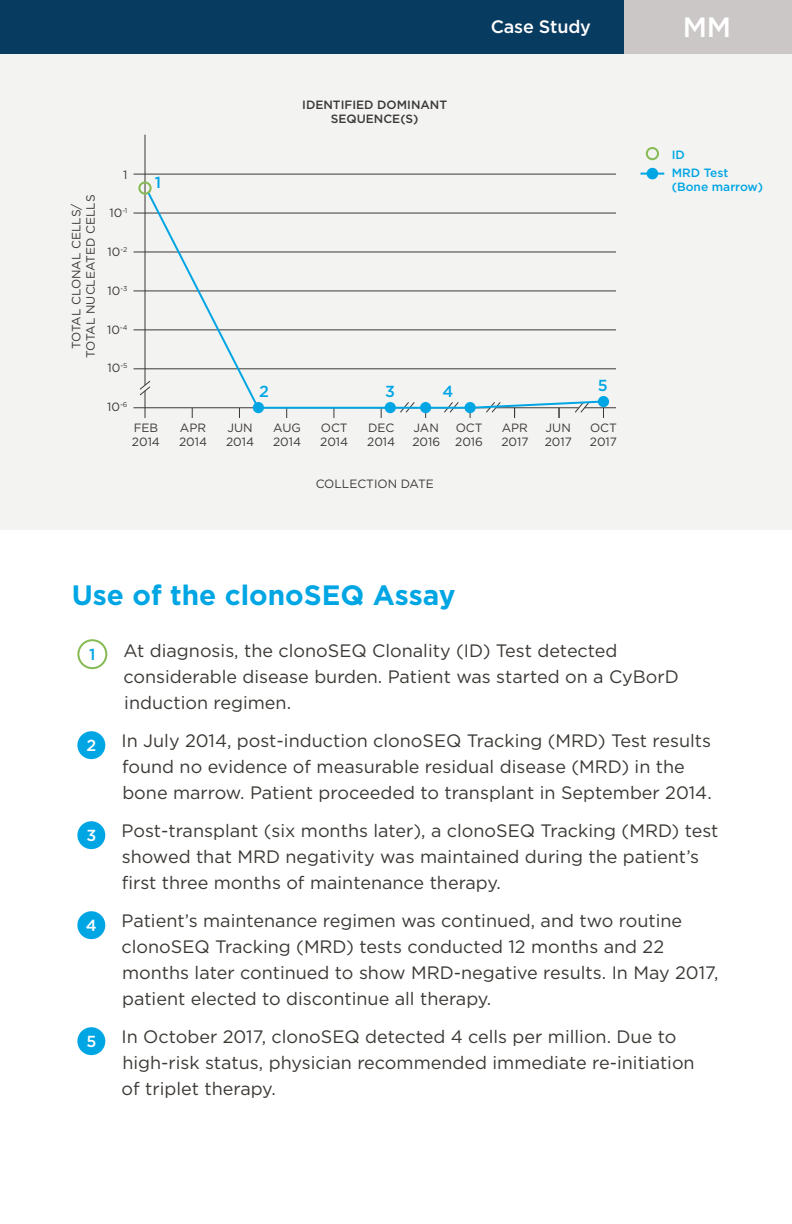
<style>
.page{position:relative;width:792px;height:1224px;background:#fff}
.page>*{position:absolute;margin:0;border:0;box-sizing:border-box;transform-origin:0 0}
.Header_3{font:700 28px "Gotham";color:#00a6e4}
.t1{font:500 28px "Gotham";color:#fff}
.Body_Copy{font:18px/26px "Gotham";color:#3c3935}
.t2{font:500 18px "Gotham";letter-spacing:-.01em;color:#fff}
.Label_1{font:500 16px "Gotham";color:#00a6e4}
.Label_1-2{font:500 16px "Gotham";color:#fff}
.t3{font:12px "Gotham";color:#3c3935}
.t4{font:500 12px/14.4px "Gotham";color:#3c3935;text-align:center}
.t5{font:500 12px/14.4px "Gotham";color:#00a6e4}
</style>
<div class="page">
<div style="left:0;top:0;width:792px;height:54px;background:#083b60"></div>
<div style="left:624px;top:0;width:168px;height:54px;background:#cac7c6"></div>
<div style="left:0;top:54px;width:792px;height:476px;background:#f3f3f2"></div>
<div style="left:77px;top:639px;width:30px;height:30px;border:2px solid #86ba52;border-radius:50%"></div>
<div style="left:78px;top:732px;width:26px;height:26px;background:#00a6e4;border-radius:50%"></div>
<div style="left:77px;top:731px;width:28px;height:28px;border:2px solid #00a6e4;border-radius:50%"></div>
<div style="left:78px;top:822px;width:26px;height:26px;background:#00a6e4;border-radius:50%"></div>
<div style="left:77px;top:821px;width:28px;height:28px;border:2px solid #00a6e4;border-radius:50%"></div>
<div style="left:78px;top:912px;width:26px;height:26px;background:#00a6e4;border-radius:50%"></div>
<div style="left:77px;top:911px;width:28px;height:28px;border:2px solid #00a6e4;border-radius:50%"></div>
<div style="left:78px;top:1028px;width:26px;height:26px;background:#00a6e4;border-radius:50%"></div>
<div style="left:77px;top:1027px;width:28px;height:28px;border:2px solid #00a6e4;border-radius:50%"></div>
<hr style="left:134px;top:213px;width:482px;height:1px;background:#3c3935">
<hr style="left:134px;top:290px;width:482px;height:1px;background:#3c3935">
<hr style="left:134px;top:368px;width:482px;height:1px;background:#3c3935">
<hr style="left:134px;top:174px;width:482px;height:1px;background:#3c3935">
<hr style="left:134px;top:251px;width:482px;height:1px;background:#3c3935">
<hr style="left:134px;top:329px;width:482px;height:1px;background:#3c3935">
<hr style="left:144px;top:391px;width:2px;height:27px;background:#3c3935">
<svg style="left:139px;top:385px;width:7px;height:11px"></svg>
<svg style="left:400px;top:410px;width:9px;height:3px"></svg>
<svg style="left:444px;top:410px;width:9px;height:3px"></svg>
<svg style="left:486px;top:410px;width:9px;height:3px"></svg>
<svg style="left:575px;top:410px;width:9px;height:3px"></svg>
<hr style="left:134px;top:407px;width:270px;height:1px;background:#3c3935">
<hr style="left:144px;top:135px;width:2px;height:250px;background:#3c3935">
<div style="left:138px;top:181px;width:14px;height:14px;border:2px solid #86ba52;border-radius:50%"></div>
<div style="left:253px;top:402px;width:11px;height:11px;background:#00a6e4;border-radius:50%"></div>
<div style="left:385px;top:402px;width:11px;height:11px;background:#00a6e4;border-radius:50%"></div>
<div style="left:420px;top:402px;width:11px;height:11px;background:#00a6e4;border-radius:50%"></div>
<div style="left:465px;top:402px;width:11px;height:11px;background:#00a6e4;border-radius:50%"></div>
<div style="left:646px;top:147px;width:13px;height:13px;border:2px solid #86ba52;border-radius:50%"></div>
<hr style="left:640px;top:173px;width:24px;height:2px;background:#00a6e4">
<div style="left:648px;top:169px;width:9px;height:9px;background:#00a6e4;border-radius:50%"></div>
<div style="left:647px;top:168px;width:11px;height:11px;border:2px solid #00a6e4;border-radius:50%"></div>
<hr style="left:584px;top:407px;width:32px;height:1px;background:#3c3935">
<div style="left:598px;top:396px;width:11px;height:11px;background:#00a6e4;border-radius:50%"></div>
<svg style="left:146px;top:191px;width:460px;height:219px"></svg>
<p class="t2" style="left:491px;top:17px;width:102px">Case Study</p>
<p class="t1" style="left:683px;top:12px;width:50px">MM</p>
<p class="t3" style="left:70px;top:349px;width:147px;rotate:-90deg">TOTAL CLONAL CELLS/</p>
<p class="t3" style="left:84px;top:358px;width:165px;rotate:-90deg">TOTAL NUCLEATED CELLS</p>
<p class="t3" style="left:123px;top:168px;width:6px">1</p>
<p class="t3" style="left:109px;top:207px;width:20px">10<sup>-1</sup></p>
<p class="t3" style="left:108px;top:245px;width:21px">10<sup>-2</sup></p>
<p class="t3" style="left:108px;top:284px;width:21px">10<sup>-3</sup></p>
<p class="t3" style="left:107px;top:323px;width:22px">10<sup>-4</sup></p>
<p class="t3" style="left:107px;top:361px;width:22px">10<sup>-5</sup></p>
<p class="t3" style="left:107px;top:400px;width:22px">10<sup>-6</sup></p>
<p class="Label_1" style="left:155px;top:173px;width:8px">1</p>
<p class="t3" style="left:134px;top:421px;width:26px">FEB</p>
<p class="t3" style="left:132px;top:436px;width:30px">2014</p>
<p class="t3" style="left:180px;top:421px;width:28px">APR</p>
<p class="t3" style="left:179px;top:436px;width:30px">2014</p>
<p class="t4" style="left:302px;top:97px;width:147px">IDENTIFIED DOMINANT<br>SEQUENCE(S)</p>
<p class="Label_1" style="left:259px;top:382px;width:11px">2</p>
<p class="t3" style="left:227px;top:421px;width:27px">JUN</p>
<p class="t3" style="left:226px;top:436px;width:30px">2014</p>
<p class="t3" style="left:273px;top:421px;width:29px">AUG</p>
<p class="t3" style="left:273px;top:436px;width:30px">2014</p>
<p class="t3" style="left:321px;top:421px;width:28px">OCT</p>
<p class="t3" style="left:320px;top:436px;width:30px">2014</p>
<p class="Label_1" style="left:385px;top:382px;width:11px">3</p>
<p class="Label_1" style="left:443px;top:382px;width:12px">4</p>
<p class="t3" style="left:368px;top:421px;width:28px">DEC</p>
<p class="t3" style="left:367px;top:436px;width:30px">2014</p>
<p class="t3" style="left:414px;top:421px;width:27px">JAN</p>
<p class="t3" style="left:412px;top:436px;width:29px">2016</p>
<p class="t3" style="left:456px;top:421px;width:28px">OCT</p>
<p class="t3" style="left:455px;top:436px;width:29px">2016</p>
<p class="t3" style="left:502px;top:421px;width:28px">APR</p>
<p class="t3" style="left:501px;top:436px;width:29px">2017</p>
<p class="t3" style="left:546px;top:421px;width:27px">JUN</p>
<p class="t3" style="left:545px;top:436px;width:29px">2017</p>
<p class="Label_1" style="left:598px;top:377px;width:11px">5</p>
<p class="t3" style="left:590px;top:421px;width:28px">OCT</p>
<p class="t3" style="left:590px;top:436px;width:29px">2017</p>
<p class="t3" style="left:316px;top:477px;width:120px">COLLECTION DATE</p>
<p class="t5" style="left:672px;top:147px;width:15px">ID</p>
<p class="t5" style="left:672px;top:165px;width:93px">MRD Test (Bone marrow)</p>
<p class="Header_3" style="left:72px;top:579px;width:385px">Use of the clonoSEQ Assay</p>
<p class="Label_1" style="left:89px;top:645px;width:8px">1</p>
<p class="Body_Copy" style="left:124px;top:637px;width:557px">At diagnosis, the clonoSEQ Clonality (ID) Test detected considerable disease burden. Patient was started on a CyBorD induction regimen.</p>
<p class="Label_1-2" style="left:86px;top:736px;width:11px">2</p>
<p class="Body_Copy" style="left:122px;top:727px;width:592px">In July 2014, post-induction clonoSEQ Tracking (MRD) Test results found no evidence of measurable residual disease (MRD) in the bone marrow. Patient proceeded to transplant in September 2014.</p>
<p class="Label_1-2" style="left:86px;top:826px;width:11px">3</p>
<p class="Body_Copy" style="left:122px;top:817px;width:598px">Post-transplant (six months later), a clonoSEQ Tracking (MRD) test showed that MRD negativity was maintained during the patient’s first three months of maintenance therapy.</p>
<p class="Label_1-2" style="left:86px;top:916px;width:12px">4</p>
<p class="Body_Copy" style="left:122px;top:907px;width:598px">Patient’s maintenance regimen was continued, and two routine clonoSEQ Tracking (MRD) tests conducted 12 months and 22 months later continued to show MRD-negative results. In May 2017, patient elected to discontinue all therapy.</p>
<p class="Label_1-2" style="left:86px;top:1032px;width:11px">5</p>
<p class="Body_Copy" style="left:122px;top:1023px;width:575px">In October 2017, clonoSEQ detected 4 cells per million. Due to high-risk status, physician recommended immediate re-initiation of triplet therapy.</p>
</div>
